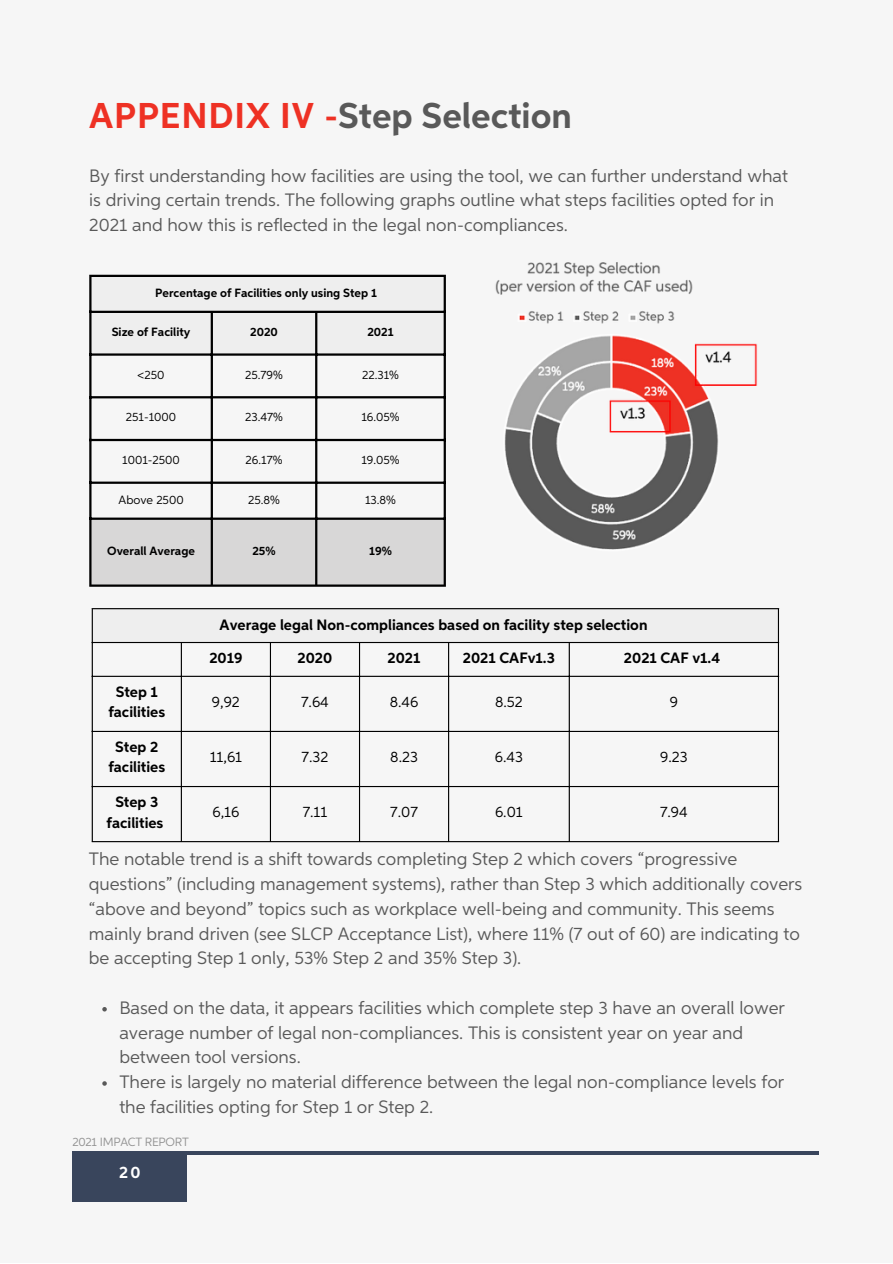
<style>
.page{position:relative;width:893px;height:1264px;background:#fff}
.page>*{position:absolute;margin:0;border:0;box-sizing:border-box;transform-origin:0 0}
.t1{font:700 36px "Aspira";color:#595959}
.t2{font:18px/24.8px "Aspira";color:#595959}
.t3{font:700 16.5px "Aspira";color:#fff}
.t4{font:700 15px/20.2px "Aspira";color:#000;text-align:center}
.t5{font:15px "Aspira";color:#000}
.t6{font:700 12px "Aspira";color:#000}
.t7{font:12px "Aspira";color:#000}
.t8{font:12px "Aspira";letter-spacing:-.02em;color:#929292}
.s1{color:#ee3124}
</style>
<div class="page">
<div style="left:0;top:0;width:892px;height:1262px;background:#f6f6f6"></div>
<div style="left:72px;top:1154px;width:115px;height:46px;background:#39455c"></div>
<hr style="left:72px;top:1151px;width:747px;height:3px;background:#39455c">
<img style="left:359px;top:262px;width:399px;height:288px">
<svg style="left:91px;top:277px;width:352px;height:76px"></svg>
<div style="left:91px;top:520px;width:352px;height:64px;background:#d8d7d7"></div>
<hr style="left:89px;top:277px;width:2px;height:307px;background:#000">
<hr style="left:211px;top:313px;width:2px;height:271px;background:#000">
<hr style="left:315px;top:313px;width:2px;height:271px;background:#000">
<hr style="left:443px;top:277px;width:3px;height:307px;background:#000">
<hr style="left:89px;top:275px;width:357px;height:2px;background:#000">
<hr style="left:89px;top:311px;width:357px;height:2px;background:#000">
<hr style="left:89px;top:353px;width:357px;height:3px;background:#000">
<hr style="left:89px;top:396px;width:357px;height:2px;background:#000">
<hr style="left:89px;top:439px;width:357px;height:2px;background:#000">
<hr style="left:89px;top:481px;width:357px;height:3px;background:#000">
<hr style="left:89px;top:517px;width:357px;height:3px;background:#000">
<hr style="left:89px;top:584px;width:357px;height:2px;background:#000">
<div style="left:92px;top:608px;width:686px;height:34px;background:#eee"></div>
<hr style="left:92px;top:609px;width:1px;height:232px;background:#000">
<hr style="left:181px;top:643px;width:1px;height:198px;background:#000">
<hr style="left:270px;top:643px;width:1px;height:198px;background:#000">
<hr style="left:359px;top:643px;width:1px;height:198px;background:#000">
<hr style="left:448px;top:643px;width:1px;height:198px;background:#000">
<hr style="left:568px;top:643px;width:1px;height:198px;background:#000">
<hr style="left:777px;top:609px;width:2px;height:232px;background:#000">
<hr style="left:92px;top:608px;width:687px;height:1px;background:#000">
<hr style="left:92px;top:642px;width:687px;height:1px;background:#000">
<hr style="left:92px;top:675px;width:687px;height:2px;background:#000">
<hr style="left:92px;top:731px;width:687px;height:1px;background:#000">
<hr style="left:92px;top:786px;width:687px;height:1px;background:#000">
<hr style="left:92px;top:841px;width:687px;height:1px;background:#000">
<svg style="left:102px;top:1007px;width:5px;height:4px"></svg>
<svg style="left:102px;top:1081px;width:5px;height:4px"></svg>
<h1 class="t1" style="left:89px;top:100px;width:484px"><span class="s1">APPENDIX IV -</span>Step Selection</h1>
<p class="t2" style="left:89px;top:164px;width:700px">By first understanding how facilities are using the tool, we can further understand what is driving certain trends. The following graphs outline what steps facilities opted for in<br>2021 and how this is reflected in the legal non-compliances.</p>
<p class="t6" style="left:155px;top:287px;width:223px">Percentage of Facilities only using Step 1</p>
<p class="t6" style="left:112px;top:326px;width:80px">Size of Facility</p>
<p class="t6" style="left:250px;top:326px;width:29px">2020</p>
<p class="t6" style="left:367px;top:326px;width:28px">2021</p>
<p class="t7" style="left:138px;top:369px;width:28px">&lt;250</p>
<p class="t7" style="left:245px;top:369px;width:39px">25.79%</p>
<p class="t7" style="left:362px;top:369px;width:38px">22.31%</p>
<p class="t7" style="left:126px;top:412px;width:52px">251-1000</p>
<p class="t7" style="left:245px;top:412px;width:39px">23.47%</p>
<p class="t7" style="left:361px;top:412px;width:40px">16.05%</p>
<p class="t7" style="left:122px;top:454px;width:59px">1001-2500</p>
<p class="t7" style="left:245px;top:454px;width:38px">26.17%</p>
<p class="t7" style="left:361px;top:454px;width:40px">19.05%</p>
<p class="t7" style="left:118px;top:494px;width:67px">Above 2500</p>
<p class="t7" style="left:248px;top:494px;width:33px">25.8%</p>
<p class="t7" style="left:365px;top:494px;width:32px">13.8%</p>
<p class="t6" style="left:107px;top:545px;width:89px">Overall Average</p>
<p class="t6" style="left:252px;top:545px;width:25px">25%</p>
<p class="t6" style="left:369px;top:545px;width:24px">19%</p>
<p class="t4" style="left:219px;top:615px;width:429px">Average legal Non-compliances based on facility step selection</p>
<p class="t4" style="left:209px;top:649px;width:35px">2019</p>
<p class="t4" style="left:297px;top:649px;width:36px">2020</p>
<p class="t4" style="left:387px;top:649px;width:34px">2021</p>
<p class="t4" style="left:463px;top:649px;width:93px">2021 CAFv1.3</p>
<p class="t4" style="left:624px;top:649px;width:98px">2021 CAF v1.4</p>
<p class="t4" style="left:108px;top:683px;width:58px">Step 1 facilities</p>
<p class="t5" style="left:212px;top:695px;width:29px">9,92</p>
<p class="t5" style="left:301px;top:695px;width:29px">7.64</p>
<p class="t5" style="left:390px;top:695px;width:30px">8.46</p>
<p class="t5" style="left:495px;top:695px;width:29px">8.52</p>
<p class="t5" style="left:669px;top:695px;width:10px">9</p>
<p class="t4" style="left:108px;top:738px;width:58px">Step 2 facilities</p>
<p class="t5" style="left:210px;top:750px;width:34px">11,61</p>
<p class="t5" style="left:301px;top:750px;width:28px">7.32</p>
<p class="t5" style="left:390px;top:750px;width:29px">8.23</p>
<p class="t5" style="left:495px;top:750px;width:29px">6.43</p>
<p class="t5" style="left:660px;top:750px;width:29px">9.23</p>
<p class="t4" style="left:107px;top:793px;width:58px">Step 3 facilities</p>
<p class="t5" style="left:212px;top:805px;width:28px">6,16</p>
<p class="t5" style="left:302px;top:805px;width:26px">7.11</p>
<p class="t5" style="left:390px;top:805px;width:29px">7.07</p>
<p class="t5" style="left:495px;top:805px;width:29px">6.01</p>
<p class="t5" style="left:660px;top:805px;width:29px">7.94</p>
<p class="t2" style="left:89px;top:848px;width:715px">The notable trend is a shift towards completing Step 2 which covers “progressive questions” (including management systems), rather than Step 3 which additionally covers “above and beyond” topics such as workplace well-being and community. This seems mainly brand driven (see SLCP Acceptance List), where 11% (7 out of 60) are indicating to be accepting Step 1 only, 53% Step 2 and 35% Step 3).</p>
<p class="t2" style="left:119px;top:996px;width:667px">Based on the data, it appears facilities which complete step 3 have an overall lower average number of legal non-compliances. This is consistent year on year and between tool versions.<br>There is largely no material difference between the legal non-compliance levels for the facilities opting for Step 1 or Step 2.</p>
<p class="t8" style="left:72px;top:1136px;width:118px">2021 IMPACT REPORT</p>
<p class="t3" style="left:119px;top:1164px;width:23px">20</p>
</div>
